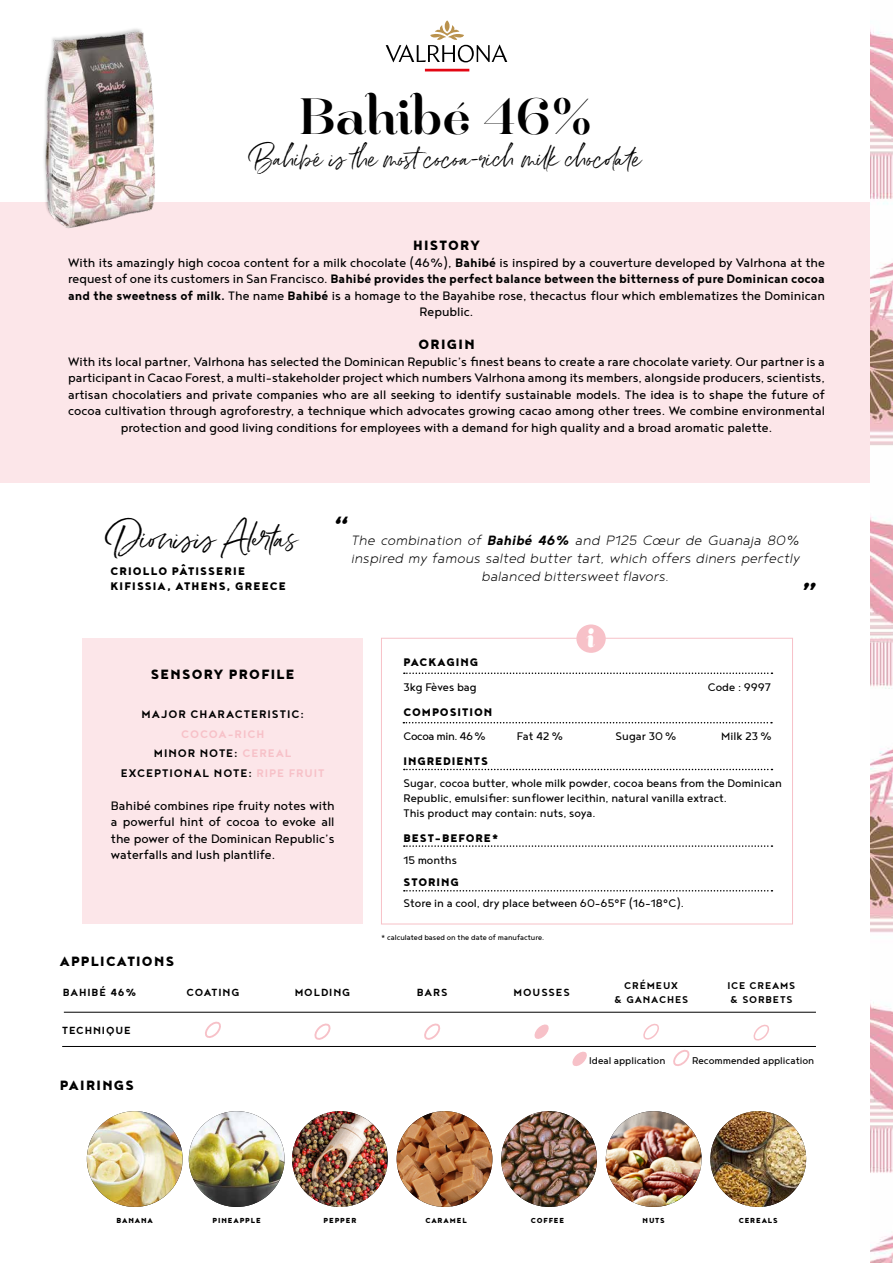
<style>
.page{position:relative;width:893px;height:1263px;background:#fff}
.page>*{position:absolute;margin:0;border:0;box-sizing:border-box;transform-origin:0 0}
.t1{font:43.5px "Hera Big";color:#000}
.t2{font:italic 700 39.3px "Noyh Geometric";color:#000}
.t3{font:28.5px "Belluga";letter-spacing:-.02em;color:#000}
.t4{font:700 22.95px "Hera Big";color:#fff;scale:.85 1}
.t5{font:22.5px "Belluga";color:#000}
.t6{font:italic 300 16.5px/18px "Noyh Geometric";color:#000;text-align:center}
.t7{font:900 16.5px "Noyh Geometric";letter-spacing:.08em;color:#000}
.t8{font:15px/16.5px "Noyh Geometric";color:#000;text-align:center}
.t9{font:13.5px/15px "Noyh Geometric";color:#000}
.t10{font:900 13.5px/15.3px "Noyh Geometric";letter-spacing:.07em;color:#000}
.t11{font:700 13.5px/19.5px "Noyh Geometric";letter-spacing:.07em;color:#000;text-align:center}
.t12{font:13.5px "Noyh Geometric";letter-spacing:-.025em;color:#000}
.t13{font:700 12.75px "Noyh Geometric";letter-spacing:.07em;color:#000}
.t14{font:12px "Noyh Geometric";color:#000}
.t15{font:700 12px/14.4px "Noyh Geometric";letter-spacing:.07em;color:#000;text-align:center}
.t16{font:9px "Noyh Geometric";color:#000}
.t17{font:900 8.85px "Noyh Geometric";letter-spacing:.1em;color:#000}
.s1{font-weight:700}
.s2{color:#f7c1c8}
</style>
<div class="page">
<div style="left:0;top:202px;width:870px;height:281px;background:#fce6e9"></div>
<div style="left:82px;top:638px;width:281px;height:285px;background:#fce6e9"></div>
<div style="left:381px;top:638px;width:412px;height:286px;border:1px solid #f7c1c8"></div>
<svg style="left:404px;top:672px;width:368px;height:2px"></svg>
<svg style="left:403px;top:722px;width:369px;height:1px"></svg>
<svg style="left:404px;top:769px;width:368px;height:1px"></svg>
<svg style="left:404px;top:845px;width:368px;height:2px"></svg>
<svg style="left:404px;top:890px;width:368px;height:1px"></svg>
<div style="left:576px;top:624px;width:30px;height:29px;background:#f7c1c8;border-radius:50%"></div>
<img style="left:870px;top:29px;width:23px;height:1234px">
<hr style="left:425px;top:69px;width:44px;height:2px;background:#e30613">
<svg style="left:386px;top:25px;width:121px;height:38px"></svg>
<svg style="left:445px;top:20px;width:5px;height:12px"></svg>
<hr style="left:64px;top:1012px;width:752px;height:1px;background:#000">
<hr style="left:62px;top:1046px;width:754px;height:1px;background:#000">
<svg style="left:572px;top:1051px;width:15px;height:15px"></svg>
<svg style="left:673px;top:1049px;width:17px;height:17px"></svg>
<svg style="left:643px;top:1023px;width:16px;height:17px"></svg>
<svg style="left:424px;top:1023px;width:17px;height:17px"></svg>
<svg style="left:534px;top:1024px;width:15px;height:15px"></svg>
<svg style="left:753px;top:1024px;width:16px;height:17px"></svg>
<svg style="left:314px;top:1023px;width:17px;height:17px"></svg>
<svg style="left:205px;top:1021px;width:16px;height:17px"></svg>
<img style="left:189px;top:1111px;width:96px;height:96px;border-radius:48px">
<img style="left:501px;top:1111px;width:96px;height:96px;border-radius:48px">
<img style="left:87px;top:1111px;width:96px;height:96px;border-radius:48px">
<img style="left:397px;top:1111px;width:95px;height:96px;border-radius:48px">
<img style="left:292px;top:1111px;width:95px;height:96px">
<img style="left:710px;top:1111px;width:96px;height:96px;border-radius:48px">
<img style="left:606px;top:1111px;width:96px;height:96px;border-radius:48px">
<div style="left:42px;top:26px;width:113px;height:201px;background:#fff"></div>
<img style="left:43px;top:29px;width:112px;height:200px">
<h1 class="t1" style="left:299px;top:82px;width:296px">Bahibé 46%</h1>
<h3 class="t5" style="left:252px;top:145px;width:391px">Bahibé is the mostcocoa-rich milk chocolate</h3>
<p class="t7" style="left:413px;top:236px;width:68px">HISTORY</p>
<p class="t8" style="left:68px;top:254px;width:758px">With its amazingly high cocoa content for a milk chocolate (46%), <span class="s1">Bahibé</span> is inspired by a couverture developed by Valrhona at the request of one its customers in San Francisco. <span class="s1">Bahibé provides the perfect balance between the bitterness of pure Dominican cocoa and the sweetness of milk.</span> The name <span class="s1">Bahibé</span> is a homage to the Bayahibe rose, thecactus flour which emblematizes the Dominican Republic.</p>
<p class="t7" style="left:418px;top:335px;width:58px">ORIGIN</p>
<p class="t8" style="left:68px;top:353px;width:758px">With its local partner, Valrhona has selected the Dominican Republic’s finest beans to create a rare chocolate variety. Our partner is a participant in Cacao Forest, a multi-stakeholder project which numbers Valrhona among its members, alongside producers, scientists, artisan chocolatiers and private companies who are all seeking to identify sustainable models. The idea is to shape the future of cocoa cultivation through agroforestry, a technique which advocates growing cacao among other trees. We combine environmental protection and good living conditions for employees with a demand for high quality and a broad aromatic palette.</p>
<h3 class="t3" style="left:110px;top:522px;width:188px">Dionisis Alertas</h3>
<p class="t10" style="left:110px;top:563px;width:177px">CRIOLLO PÂTISSERIE<br>KIFISSIA, ATHENS, GREECE</p>
<h2 class="t2" style="left:330px;top:505px;width:18px">“</h2>
<p class="t6" style="left:351px;top:531px;width:450px">The combination of <span class="s1">Bahibé 46%</span> and P125 Cœur de Guanaja 80% inspired my famous salted butter tart, which offers diners perfectly balanced bittersweet flavors.</p>
<h2 class="t2" style="left:798px;top:571px;width:18px">”</h2>
<h3 class="t4" style="left:586px;top:619px;width:14px">i</h3>
<p class="t7" style="left:151px;top:664px;width:145px">SENSORY PROFILE</p>
<p class="t11" style="left:142px;top:704px;width:164px">MAJOR CHARACTERISTIC:</p>
<p class="t11" style="left:121px;top:724px;width:205px"><span class="s2">COCOA-RICH<br></span>MINOR NOTE: <span class="s2">CEREAL<br></span>EXCEPTIONAL NOTE: <span class="s2">RIPE FRUIT</span></p>
<p class="t8" style="left:111px;top:797px;width:225px;text-align:justify">Bahibé combines ripe fruity notes with a powerful hint of cocoa to evoke all the power of the Dominican Republic’s waterfalls and lush plantlife.</p>
<p class="t7" style="left:60px;top:951px;width:116px">APPLICATIONS</p>
<p class="t10" style="left:404px;top:654px;width:76px">PACKAGING</p>
<p class="t9" style="left:404px;top:679px;width:75px">3kg Fèves bag</p>
<p class="t9" style="left:708px;top:679px;width:65px">Code : 9997</p>
<p class="t12" style="left:404px;top:728px;width:84px">Cocoa min. 46%</p>
<p class="t9" style="left:517px;top:728px;width:48px">Fat 42%</p>
<p class="t9" style="left:616px;top:728px;width:62px">Sugar 30%</p>
<p class="t9" style="left:721px;top:728px;width:52px">Milk 23%</p>
<p class="t10" style="left:404px;top:704px;width:90px">COMPOSITION</p>
<p class="t10" style="left:404px;top:753px;width:86px">INGREDIENTS</p>
<p class="t9" style="left:404px;top:775px;width:380px">Sugar, cocoa butter, whole milk powder, cocoa beans from the Dominican<br>Republic, emulsifier: sunflower lecithin, natural vanilla extract.<br>This product may contain: nuts, soya.</p>
<p class="t10" style="left:404px;top:830px;width:97px">BEST-BEFORE*</p>
<p class="t9" style="left:404px;top:852px;width:55px">15 months</p>
<p class="t10" style="left:404px;top:874px;width:57px">STORING</p>
<p class="t9" style="left:404px;top:895px;width:282px">Store in a cool, dry place between 60-65°F (16-18°C).</p>
<p class="t16" style="left:381px;top:932px;width:165px">* calculated based on the date of manufacture.</p>
<p class="t13" style="left:63px;top:985px;width:75px">BAHIBÉ 46%</p>
<p class="t13" style="left:62px;top:1023px;width:70px">TECHNIQUE</p>
<p class="t7" style="left:60px;top:1075px;width:76px">PAIRINGS</p>
<p class="t13" style="left:186px;top:985px;width:55px">COATING</p>
<p class="t13" style="left:295px;top:985px;width:57px">MOLDING</p>
<p class="t13" style="left:417px;top:985px;width:32px">BARS</p>
<p class="t13" style="left:514px;top:985px;width:58px">MOUSSES</p>
<p class="t15" style="left:614px;top:978px;width:76px">CRÉMEUX<br>&amp; GANACHES</p>
<p class="t15" style="left:727px;top:979px;width:70px;line-height:13.5px;text-align:left">ICE CREAMS &amp; SORBETS</p>
<p class="t14" style="left:589px;top:1054px;width:78px">Ideal application</p>
<p class="t14" style="left:692px;top:1054px;width:124px">Recommended application</p>
<p class="t17" style="left:117px;top:1215px;width:38px">BANANA</p>
<p class="t17" style="left:213px;top:1215px;width:50px">PINEAPPLE</p>
<p class="t17" style="left:324px;top:1215px;width:34px">PEPPER</p>
<p class="t17" style="left:425px;top:1215px;width:43px">CARAMEL</p>
<p class="t17" style="left:531px;top:1215px;width:35px">COFFEE</p>
<p class="t17" style="left:642px;top:1215px;width:24px">NUTS</p>
<p class="t17" style="left:739px;top:1215px;width:41px">CEREALS</p>
</div>
